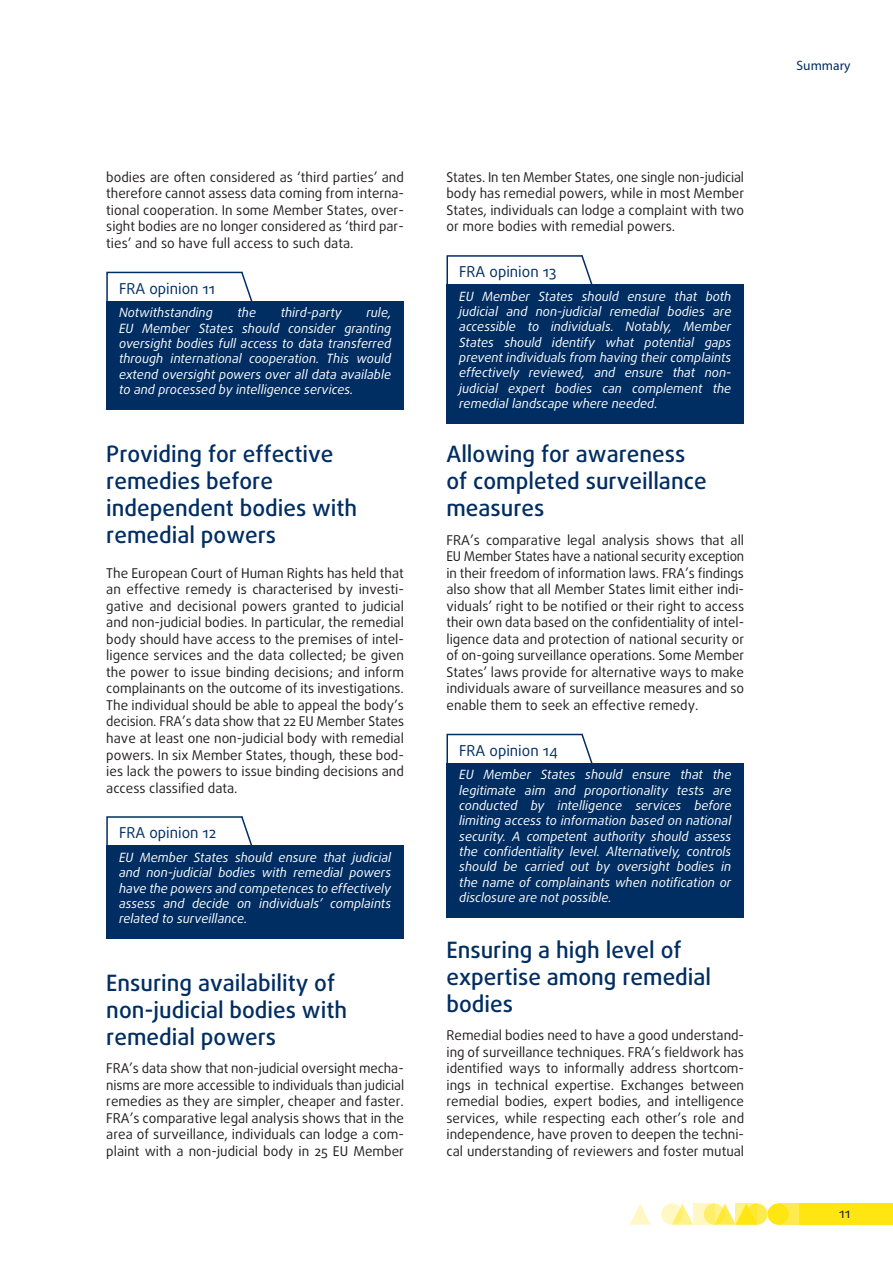
<style>
.page{position:relative;width:893px;height:1263px;background:#fff}
.page>*{position:absolute;margin:0;border:0;box-sizing:border-box;transform-origin:0 0}
.title_2{font:500 22.5px/27px "Daxline Pro";color:#002d62}
.opinion_header{font:15px "Daxline Pro";color:#002d62}
.body_text{font:13.5px/16.5px "Daxline Pro";color:#231f20;text-align:justify}
.t1{font:13.5px "Myriad Pro";color:#002d62}
.opinion_text{font:italic 12.75px/15.3px "Daxline Pro";color:#fff;text-align:justify}
</style>
<div class="page">
<div style="left:746px;top:1203px;width:21px;height:22px;background:#ffeb4d;border-radius:50%"></div>
<div style="left:778px;top:1203px;width:21px;height:22px;background:#ffeb4d"></div>
<div style="left:799px;top:1203px;width:94px;height:22px;background:#ffe512"></div>
<svg style="left:675px;top:1203px;width:18px;height:22px"></svg>
<svg style="left:629px;top:1204px;width:22px;height:21px"></svg>
<div style="left:767px;top:1203px;width:22px;height:22px;background:#ffe512;border-radius:50%"></div>
<svg style="left:718px;top:1203px;width:18px;height:22px"></svg>
<svg style="left:704px;top:1203px;width:21px;height:22px"></svg>
<svg style="left:661px;top:1203px;width:21px;height:22px"></svg>
<svg style="left:736px;top:1203px;width:21px;height:22px"></svg>
<svg style="left:693px;top:1203px;width:21px;height:22px"></svg>
<div style="left:106px;top:301px;width:298px;height:108px;background:#002d62"></div>
<div style="left:106px;top:845px;width:298px;height:94px;background:#002d62"></div>
<div style="left:446px;top:284px;width:298px;height:139px;background:#002d62"></div>
<div style="left:446px;top:763px;width:298px;height:154px;background:#002d62"></div>
<svg style="left:106px;top:271px;width:147px;height:30px"></svg>
<svg style="left:106px;top:816px;width:147px;height:29px"></svg>
<svg style="left:446px;top:255px;width:147px;height:29px"></svg>
<svg style="left:446px;top:733px;width:147px;height:30px"></svg>
<p class="body_text" style="left:106px;top:169px;width:299px">bodies are often considered as ‘third parties’ and therefore cannot assess data coming from interna&shy;tional cooperation. In some Member States, over&shy;sight bodies are no longer considered as ‘third par&shy;ties’ and so have full access to such data.</p>
<p class="opinion_header" style="left:119px;top:278px;width:97px">FRA opinion 11</p>
<p class="opinion_text" style="left:119px;top:305px;width:95px">Notwithstanding</p>
<p class="opinion_text" style="left:237px;top:305px;width:20px">the</p>
<p class="opinion_text" style="left:281px;top:305px;width:63px">third-party</p>
<p class="opinion_text" style="left:119px;top:305px;width:274px;text-indent:247px">rule, EU Member States should consider granting oversight bodies full access to data transferred through international cooperation. This would extend oversight powers over all data available to and processed by intelligence services.</p>
<p class="title_2" style="left:106px;top:441px;width:252px">Providing for effective remedies before independent bodies with remedial powers</p>
<p class="body_text" style="left:106px;top:565px;width:299px">The European Court of Human Rights has held that an effective remedy is characterised by investi&shy;gative and decisional powers granted to judicial and non-judicial bodies. In particular, the remedial body should have access to the premises of intel&shy;ligence services and the data collected; be given the power to issue binding decisions; and inform complainants on the outcome of its investigations.<br>The individual should be able to appeal the body’s decision. FRA’s data show that 22 EU Member States have at least one non-judicial body with remedial powers. In six Member States, though, these bod&shy;ies lack the powers to issue binding decisions and access classified data.</p>
<p class="opinion_header" style="left:119px;top:823px;width:99px">FRA opinion 12</p>
<p class="opinion_text" style="left:119px;top:850px;width:274px">EU Member States should ensure that judicial and non-judicial bodies with remedial powers have the powers and competences to effectively assess and decide on individuals’ complaints related to surveillance.</p>
<p class="title_2" style="left:106px;top:969px;width:242px">Ensuring availability of non-judicial bodies with remedial powers</p>
<p class="body_text" style="left:106px;top:1060px;width:299px">FRA’s data show that non-judicial oversight mecha&shy;nisms are more accessible to individuals than judicial remedies as they are simpler, cheaper and faster.<br>FRA’s comparative legal analysis shows that in the area of surveillance, individuals can lodge a com&shy;plaint with a non-judicial body in 25 EU Member</p>
<p class="body_text" style="left:446px;top:169px;width:299px">States. In ten Member States, one single non-judicial body has remedial powers, while in most Member States, individuals can lodge a complaint with two or more bodies with remedial powers.</p>
<p class="opinion_header" style="left:459px;top:262px;width:99px">FRA opinion 13</p>
<p class="opinion_text" style="left:459px;top:289px;width:274px">EU Member States should ensure that both judicial and non-judicial remedial bodies are accessible to individuals. Notably, Member States should identify what potential gaps prevent individuals from having their complaints effectively reviewed, and ensure that non&shy;judicial expert bodies can complement the remedial landscape where needed.</p>
<p class="title_2" style="left:446px;top:441px;width:262px">Allowing for awareness of completed surveillance measures</p>
<p class="body_text" style="left:446px;top:532px;width:299px">FRA’s comparative legal analysis shows that all EU Member States have a national security exception in their freedom of information laws. FRA’s findings also show that all Member States limit either indi&shy;viduals’ right to be notified or their right to access their own data based on the confidentiality of intel&shy;ligence data and protection of national security or of on-going surveillance operations. Some Member States’ laws provide for alternative ways to make individuals aware of surveillance measures and so enable them to seek an effective remedy.</p>
<p class="opinion_header" style="left:459px;top:740px;width:100px">FRA opinion 14</p>
<p class="opinion_text" style="left:459px;top:767px;width:274px">EU Member States should ensure that the legitimate aim and proportionality tests are conducted by intelligence services before limiting access to information based on national security. A competent authority should assess the confidentiality level. Alternatively, controls should be carried out by oversight bodies in the name of complainants when notification or disclosure are not possible.</p>
<p class="title_2" style="left:446px;top:936px;width:266px">Ensuring a high level of expertise among remedial bodies</p>
<p class="body_text" style="left:446px;top:1027px;width:299px">Remedial bodies need to have a good understand&shy;ing of surveillance techniques. FRA’s fieldwork has identified ways to informally address shortcom&shy;ings in technical expertise. Exchanges between remedial bodies, expert bodies, and intelligence services, while respecting each other’s role and independence, have proven to deepen the techni&shy;cal understanding of reviewers and foster mutual</p>
<p class="t1" style="left:797px;top:57px;width:55px">Summary</p>
<p class="body_text" style="left:839px;top:1205px;width:13px">11</p>
</div>
